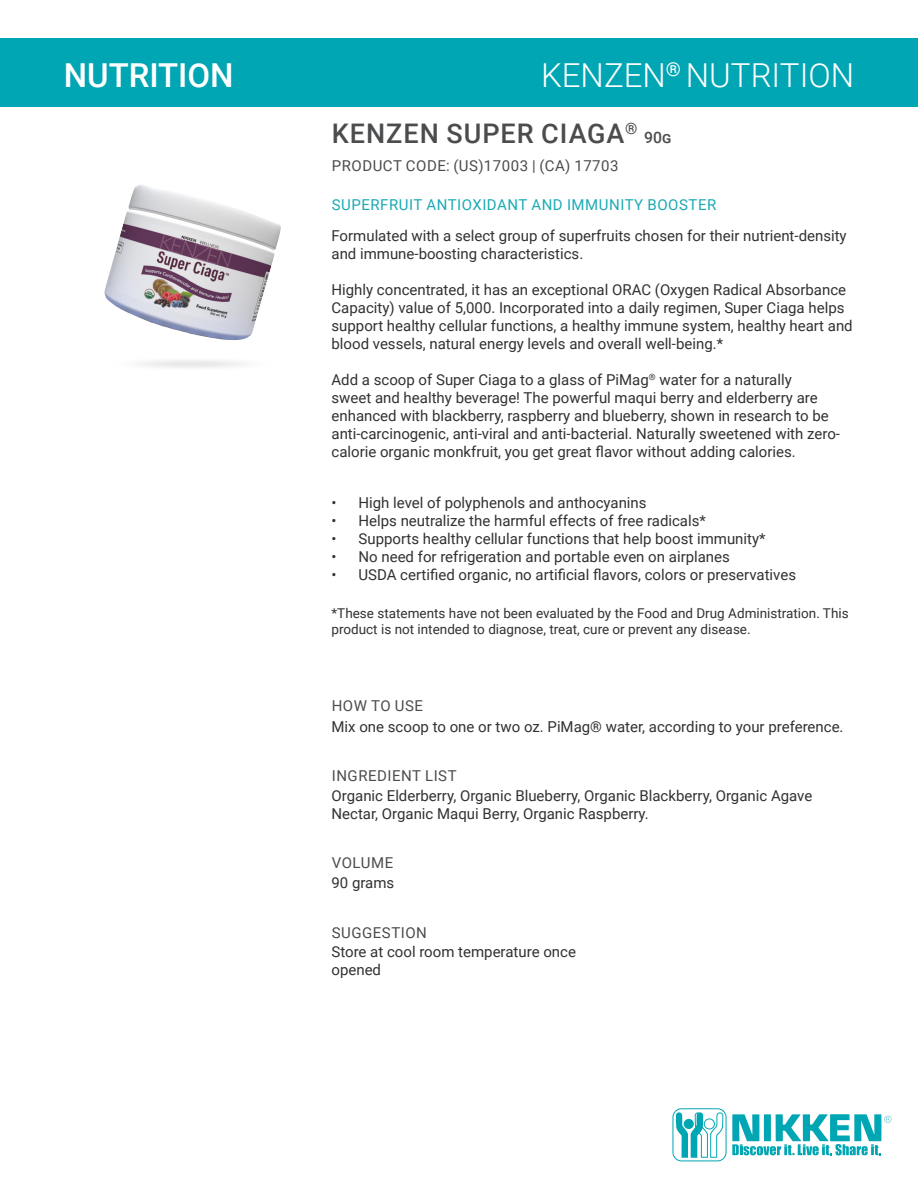
<style>
.page{position:relative;width:918px;height:1188px;background:#fff}
.page>*{position:absolute;margin:0;border:0;box-sizing:border-box;transform-origin:0 0}
.Subsection{font:300 33px "Roboto";color:#fff}
.Main_Title{font:500 33px "Roboto";color:#fff}
.Estilo_de_párrafo_1{font:500 27px "Roboto";letter-spacing:.035em;color:#4b4c4d}
.Estilo_de_párrafo_1-2{font:500 15.75px "Roboto";color:#4b4c4d}
.t1{font:15px/18px "Roboto";color:#323132}
.Ing-H2U-code{font:15px "Roboto";letter-spacing:.035em;color:#4b4c4d}
.Tag_Line{font:15px "Roboto";letter-spacing:.035em;color:#1baab3}
.t2{font:13.5px/16.2px "Roboto";color:#323132}
</style>
<div class="page">
<div style="left:0;top:38px;width:918px;height:69px;background:#00a6b3"></div>
<img style="left:104px;top:185px;width:177px;height:183px">
<svg style="left:672px;top:1108px;width:219px;height:53px"></svg>
<p class="Main_Title" style="left:64px;top:52px;width:171px">NUTRITION</p>
<p class="Subsection" style="left:541px;top:52px;width:315px">KENZEN<sup>®</sup> NUTRITION</p>
<p class="Estilo_de_párrafo_1" style="left:332px;top:115px;width:307px">KENZEN SUPER CIAGA<sup>®</sup></p>
<p class="Estilo_de_párrafo_1-2" style="left:644px;top:127px;width:29px">90g</p>
<p class="Ing-H2U-code" style="left:332px;top:156px;width:288px">PRODUCT CODE: (US)17003 | (CA) 17703</p>
<p class="Tag_Line" style="left:332px;top:194px;width:386px">SUPERFRUIT ANTIOXIDANT AND IMMUNITY BOOSTER</p>
<p class="t1" style="left:332px;top:226px;width:517px">Formulated with a select group of superfruits chosen for their nutrient-density and immune-boosting characteristics.</p>
<p class="t1" style="left:332px;top:280px;width:523px">Highly concentrated, it has an exceptional ORAC (Oxygen Radical Absorbance Capacity) value of 5,000. Incorporated into a daily regimen, Super Ciaga helps support healthy cellular functions, a healthy immune system, healthy heart and blood vessels, natural energy levels and overall well-being.*</p>
<p class="t1" style="left:332px;top:370px;width:510px">Add a scoop of Super Ciaga to a glass of PiMag<sup>®</sup> water for a naturally<br>sweet and healthy beverage! The powerful maqui berry and elderberry are enhanced with blackberry, raspberry and blueberry, shown in research to be anti-carcinogenic, anti-viral and anti-bacterial. Naturally sweetened with zero&shy;calorie organic monkfruit, you get great flavor without adding calories.</p>
<p class="t1" style="left:332px;top:493px;width:317px">• High level of polyphenols and anthocyanins</p>
<p class="t1" style="left:332px;top:511px;width:376px">• Helps neutralize the harmful effects of free radicals*</p>
<p class="t1" style="left:332px;top:529px;width:436px">• Supports healthy cellular functions that help boost immunity*</p>
<p class="t1" style="left:332px;top:547px;width:400px">• No need for refrigeration and portable even on airplanes</p>
<p class="t1" style="left:332px;top:565px;width:466px">• USDA certified organic, no artificial flavors, colors or preservatives</p>
<p class="t2" style="left:332px;top:604px;width:519px">*These statements have not been evaluated by the Food and Drug Administration. This product is not intended to diagnose, treat, cure or prevent any disease.</p>
<p class="Ing-H2U-code" style="left:332px;top:695px;width:93px">HOW TO USE</p>
<p class="t1" style="left:332px;top:717px;width:514px">Mix one scoop to one or two oz. PiMag® water, according to your preference.</p>
<p class="Ing-H2U-code" style="left:332px;top:765px;width:126px">INGREDIENT LIST</p>
<p class="t1" style="left:332px;top:786px;width:482px">Organic Elderberry, Organic Blueberry, Organic Blackberry, Organic Agave<br>Nectar, Organic Maqui Berry, Organic Raspberry.</p>
<p class="Ing-H2U-code" style="left:332px;top:853px;width:63px">VOLUME</p>
<p class="t1" style="left:332px;top:873px;width:64px">90 grams</p>
<p class="Ing-H2U-code" style="left:332px;top:922px;width:97px">SUGGESTION</p>
<p class="t1" style="left:332px;top:943px;width:246px">Store at cool room temperature once opened</p>
</div>
